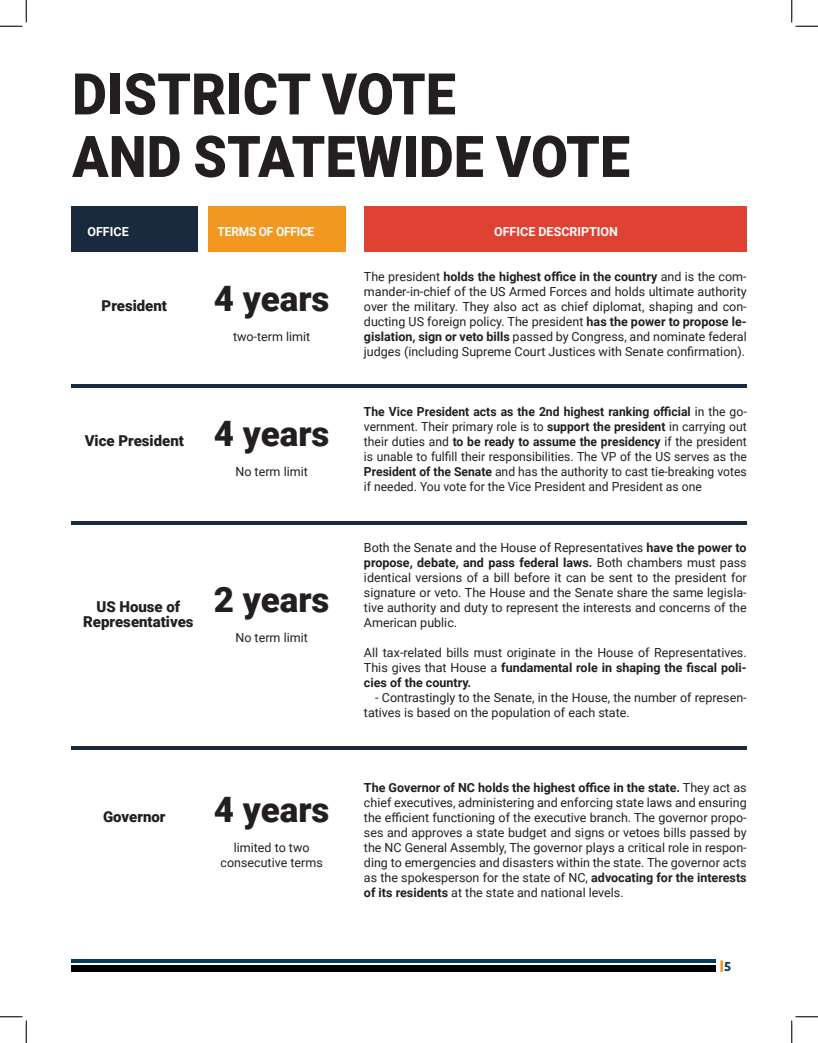
<style>
.page{position:relative;width:818px;height:1043px;background:#fff}
.page>*{position:absolute;margin:0;border:0;box-sizing:border-box;transform-origin:0 0}
.t1{font:900 57.5px "Roboto";letter-spacing:.005em;color:#231f20;scale:.93 1}
.t2{font:900 35px "Roboto";color:#231f20}
.t3{font:900 15px "Roboto";color:#231f20}
.t4{font:12.5px/15px "Roboto";color:#231f20;text-align:justify}
.t5{font:700 12.5px "Roboto";color:#fff}
.t6{font:700 12.5px "Roboto";letter-spacing:-.02em;color:#fff;scale:.96 1}
.t7{font:700 12.5px "Azo Sans";color:#073c5c}
.s1{font-weight:700}
</style>
<div class="page">
<svg style="left:720px;top:960px;width:3px;height:11px"></svg>
<div style="left:71px;top:965px;width:645px;height:6px;background:#000"></div>
<hr style="left:71px;top:959px;width:645px;height:4px;background:#073c5c">
<div style="left:71px;top:206px;width:126px;height:45px;background:#19293e"></div>
<div style="left:209px;top:206px;width:137px;height:45px;background:#f2971f"></div>
<div style="left:364px;top:206px;width:382px;height:45px;background:#df4132"></div>
<hr style="left:71px;top:384px;width:675px;height:4px;background:#19293e">
<hr style="left:71px;top:521px;width:675px;height:4px;background:#19293e">
<hr style="left:71px;top:746px;width:675px;height:4px;background:#19293e">
<svg style="left:0;top:0;width:27px;height:27px"></svg>
<svg style="left:0;top:1016px;width:27px;height:26px"></svg>
<svg style="left:791px;top:0;width:27px;height:27px"></svg>
<svg style="left:791px;top:1016px;width:27px;height:26px"></svg>
<p class="t1" style="left:72px;top:54px;width:414px">DISTRICT VOTE</p>
<p class="t1" style="left:72px;top:116px;width:601px">AND STATEWIDE VOTE</p>
<p class="t5" style="left:87px;top:223px;width:43px">OFFICE</p>
<p class="t6" style="left:218px;top:223px;width:102px">TERMS OF OFFICE</p>
<p class="t5" style="left:494px;top:223px;width:125px">OFFICE DESCRIPTION</p>
<p class="t3" style="left:102px;top:295px;width:67px">President</p>
<p class="t2" style="left:214px;top:274px;width:117px">4 years</p>
<p class="t4" style="left:233px;top:329px;width:79px">two-term limit</p>
<p class="t3" style="left:85px;top:430px;width:101px">Vice President</p>
<p class="t2" style="left:214px;top:409px;width:117px">4 years</p>
<p class="t4" style="left:235px;top:464px;width:74px">No term limit</p>
<p class="t3" style="left:96px;top:595px;width:85px">US House of</p>
<p class="t3" style="left:83px;top:610px;width:112px">Representatives</p>
<p class="t2" style="left:214px;top:574px;width:117px">2 years</p>
<p class="t4" style="left:235px;top:629px;width:74px">No term limit</p>
<p class="t3" style="left:103px;top:805px;width:64px">Governor</p>
<p class="t2" style="left:214px;top:784px;width:117px">4 years</p>
<p class="t4" style="left:234px;top:839px;width:77px">limited to two</p>
<p class="t4" style="left:220px;top:854px;width:104px">consecutive terms</p>
<p class="t4" style="left:364px;top:269px;width:384px">The president <span class="s1">holds the highest office in the country</span> and is the com&shy;mander-in-chief of the US Armed Forces and holds ultimate authority over the military. They also act as chief diplomat, shaping and con&shy;ducting US foreign policy. The president <span class="s1">has the power to propose le&shy;gislation, sign or veto bills</span> passed by Congress, and nominate federal judges (including Supreme Court Justices with Senate confirmation).</p>
<p class="t4" style="left:364px;top:404px;width:384px"><span class="s1">The Vice President acts as the 2nd highest ranking official</span> in the go&shy;vernment. Their primary role is to <span class="s1">support the president</span> in carrying out their duties and <span class="s1">to be ready to assume the presidency</span> if the president is unable to fulfill their responsibilities. The VP of the US serves as the <span class="s1">President of the Senate</span> and has the authority to cast tie-breaking votes if needed. You vote for the Vice President and President as one</p>
<p class="t4" style="left:364px;top:539px;width:384px">Both the Senate and the House of Representatives <span class="s1">have the power to propose, debate, and pass federal laws.</span> Both chambers must pass identical versions of a bill before it can be sent to the president for signature or veto. The House and the Senate share the same legisla&shy;tive authority and duty to represent the interests and concerns of the American public.</p>
<p class="t4" style="left:364px;top:644px;width:384px">All tax-related bills must originate in the House of Representatives.<br>This gives that House a <span class="s1">fundamental role in shaping the fiscal poli&shy;cies of the country.</span></p>
<p class="t4" style="left:364px;top:689px;width:384px;text-indent:11px">- Contrastingly to the Senate, in the House, the number of represen&shy;tatives is based on the population of each state.</p>
<p class="t4" style="left:364px;top:779px;width:384px"><span class="s1">The Governor of NC holds the highest office in the state.</span> They act as chief executives, administering and enforcing state laws and ensuring the efficient functioning of the executive branch. The governor propo&shy;ses and approves a state budget and signs or vetoes bills passed by the NC General Assembly, The governor plays a critical role in respon&shy;ding to emergencies and disasters within the state. The governor acts as the spokesperson for the state of NC, <span class="s1">advocating for the interests of its residents</span> at the state and national levels.</p>
<p class="t7" style="left:724px;top:958px;width:9px">5</p>
</div>
